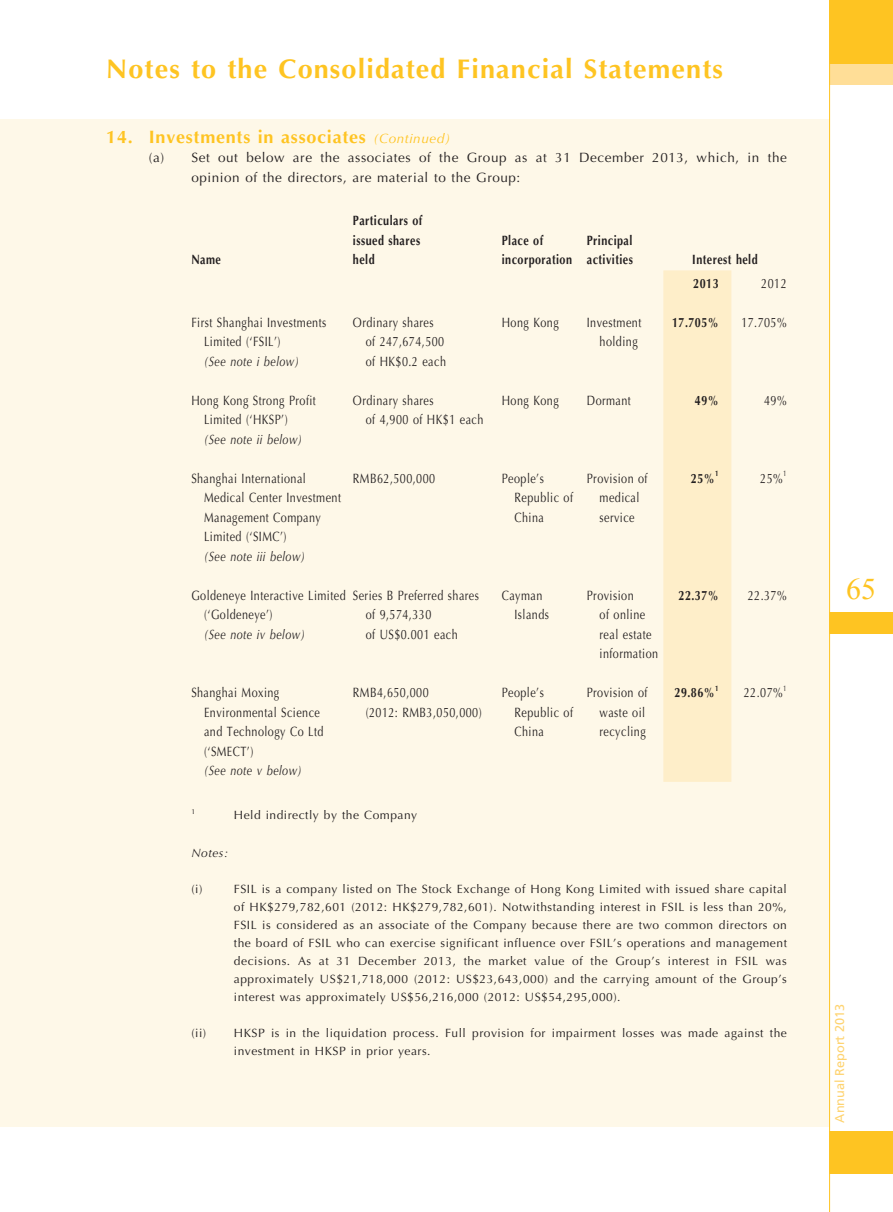
<style>
.page{position:relative;width:893px;height:1212px;background:#fff}
.page>*{position:absolute;margin:0;border:0;box-sizing:border-box;transform-origin:0 0}
.t1{font:30px "Times New Roman";color:#fec422}
.t2{font:700 27px "Optima";letter-spacing:.04em;color:#fec422}
.t3{font:700 18px "Optima";letter-spacing:.04em;color:#fec422}
.t4{font:13.5px/19.5px "Optima";letter-spacing:.04em;color:#231f20;scale:.8 1}
.t5{font:13.5px/19.5px "Optima";letter-spacing:.04em;color:#231f20}
.t6{font:700 13.5px/19.5px "Optima";letter-spacing:.04em;color:#231f20;scale:.8 1}
.t7{font:italic 13.5px "Optima";letter-spacing:.04em;color:#231f20;scale:.8 1}
.t8{font:12.75px "Frutiger";color:#fed36f}
.t9{font:12px/18px "Optima";letter-spacing:.04em;color:#231f20;text-align:justify}
.t10{font:italic 12px "Optima";letter-spacing:.04em;color:#231f20}
.t11{font:700 7.8px "Optima";color:#231f20;scale:.8 1}
.t12{font:7.8px "Optima";color:#231f20;scale:.8 1}
.t13{font:7.05px "Optima";color:#231f20}
.s1{font-weight:400;font-style:italic;font-size:13.5px}
</style>
<div class="page">
<div style="left:0;top:119px;width:829px;height:1008px;background:#fef8e8"></div>
<div style="left:829px;top:45px;width:64px;height:40px;background:#ffde97"></div>
<div style="left:829px;top:0;width:64px;height:64px;background:#fec422"></div>
<div style="left:829px;top:612px;width:64px;height:22px;background:#fec422"></div>
<div style="left:829px;top:1131px;width:64px;height:43px;background:#fec422"></div>
<hr style="left:829px;top:0;width:1px;height:1212px;background:#fec422">
<div style="left:663px;top:270px;width:68px;height:512px;background:#feeec9"></div>
<h2 class="t2" style="left:106px;top:53px;width:618px">Notes to the Consolidated Financial Statements</h2>
<h3 class="t3" style="left:106px;top:126px;width:346px">14. Investments in associates <span class="s1">(Continued)</span></h3>
<p class="t5" style="left:191px;top:148px;width:597px;text-indent:-43px">(a) Set out below are the associates of the Group as at 31 December 2013, which, in the opinion of the directors, are material to the Group:</p>
<p class="t6" style="left:191px;top:250px;width:38px">Name</p>
<p class="t6" style="left:353px;top:211px;width:88px">Particulars of issued shares held</p>
<p class="t6" style="left:502px;top:230px;width:89px">Place of incorporation</p>
<p class="t6" style="left:587px;top:230px;width:59px">Principal activities</p>
<p class="t6" style="left:692px;top:248px;width:83px;line-height:23.7px">Interest held<br>2013</p>
<p class="t4" style="left:761px;top:274px;width:33px">2012</p>
<p class="t4" style="left:204px;top:313px;width:154px;text-indent:-13px">First Shanghai Investments<br>Limited (‘FSIL’)</p>
<p class="t7" style="left:204px;top:353px;width:120px">(See note i below)</p>
<p class="t4" style="left:204px;top:391px;width:141px;text-indent:-13px">Hong Kong Strong Profit<br>Limited (‘HKSP’)</p>
<p class="t7" style="left:204px;top:431px;width:124px">(See note ii below)</p>
<p class="t4" style="left:204px;top:469px;width:173px;text-indent:-13px">Shanghai International<br>Medical Center Investment<br>Management Company<br>Limited (‘SIMC’)</p>
<p class="t7" style="left:204px;top:548px;width:128px">(See note iii below)</p>
<p class="t4" style="left:366px;top:313px;width:102px;text-indent:-13px">Ordinary shares of 247,674,500 of HK$0.2 each</p>
<p class="t4" style="left:502px;top:313px;width:73px">Hong Kong</p>
<p class="t4" style="left:587px;top:313px;width:70px;text-align:right">Investment holding</p>
<p class="t6" style="left:672px;top:313px;width:60px">17.705%</p>
<p class="t4" style="left:741px;top:313px;width:58px">17.705%</p>
<p class="t4" style="left:366px;top:391px;width:149px;text-indent:-13px">Ordinary shares<br>of 4,900 of HK$1 each</p>
<p class="t4" style="left:502px;top:391px;width:73px">Hong Kong</p>
<p class="t4" style="left:587px;top:391px;width:57px">Dormant</p>
<p class="t6" style="left:695px;top:391px;width:31px">49%</p>
<p class="t4" style="left:764px;top:391px;width:30px">49%</p>
<p class="t4" style="left:353px;top:469px;width:104px">RMB62,500,000</p>
<p class="t4" style="left:514px;top:469px;width:75px;text-indent:-13px">People’s<br>Republic of<br>China</p>
<p class="t4" style="left:587px;top:469px;width:78px;text-align:center">Provision of medical service</p>
<p class="t6" style="left:691px;top:469px;width:31px">25%</p>
<p class="t11" style="left:715px;top:469px;width:6px">1</p>
<p class="t4" style="left:760px;top:469px;width:30px">25%</p>
<p class="t12" style="left:783px;top:469px;width:6px">1</p>
<p class="t4" style="left:204px;top:586px;width:178px;text-indent:-13px">Goldeneye Interactive Limited (‘Goldeneye’)</p>
<p class="t7" style="left:204px;top:626px;width:127px">(See note iv below)</p>
<p class="t4" style="left:366px;top:586px;width:143px;text-indent:-13px">Series B Preferred shares of 9,574,330<br>of US$0.001 each</p>
<p class="t4" style="left:514px;top:586px;width:45px;text-indent:-13px">Cayman<br>Islands</p>
<p class="t4" style="left:600px;top:586px;width:75px;text-indent:-13px">Provision<br>of online real estate information</p>
<p class="t6" style="left:679px;top:586px;width:52px">22.37%</p>
<p class="t4" style="left:748px;top:586px;width:50px">22.37%</p>
<p class="t4" style="left:204px;top:683px;width:151px;text-indent:-13px">Shanghai Moxing<br>Environmental Science and Technology Co Ltd (‘SMECT’)</p>
<p class="t7" style="left:204px;top:763px;width:124px">(See note v below)</p>
<p class="t4" style="left:366px;top:683px;width:147px;text-indent:-13px">RMB4,650,000<br>(2012: RMB3,050,000)</p>
<p class="t4" style="left:514px;top:683px;width:75px;text-indent:-13px">People’s<br>Republic of<br>China</p>
<p class="t4" style="left:600px;top:683px;width:62px;text-indent:-13px">Provision of waste oil recycling</p>
<p class="t6" style="left:675px;top:683px;width:52px">29.86%</p>
<p class="t11" style="left:715px;top:684px;width:6px">1</p>
<p class="t4" style="left:744px;top:683px;width:50px">22.07%</p>
<p class="t12" style="left:783px;top:684px;width:6px">1</p>
<p class="t13" style="left:191px;top:807px;width:5px">1</p>
<p class="t9" style="left:234px;top:806px;width:185px">Held indirectly by the Company</p>
<p class="t10" style="left:191px;top:846px;width:38px">Notes:</p>
<p class="t9" style="left:191px;top:880px;width:13px">(i)</p>
<p class="t9" style="left:234px;top:880px;width:555px">FSIL is a company listed on The Stock Exchange of Hong Kong Limited with issued share capital of HK$279,782,601 (2012: HK$279,782,601). Notwithstanding interest in FSIL is less than 20%, FSIL is considered as an associate of the Company because there are two common directors on the board of FSIL who can exercise significant influence over FSIL’s operations and management decisions. As at 31 December 2013, the market value of the Group’s interest in FSIL was approximately US$21,718,000 (2012: US$23,643,000) and the carrying amount of the Group’s interest was approximately US$56,216,000 (2012: US$54,295,000).</p>
<p class="t9" style="left:234px;top:1024px;width:554px;text-indent:-43px">(ii) HKSP is in the liquidation process. Full provision for impairment losses was made against the investment in HKSP in prior years.</p>
<h1 class="t1" style="left:846px;top:569px;width:31px">65</h1>
<p class="t8" style="left:832px;top:1123px;width:121px;rotate:-90deg">Annual Report 2013</p>
</div>
